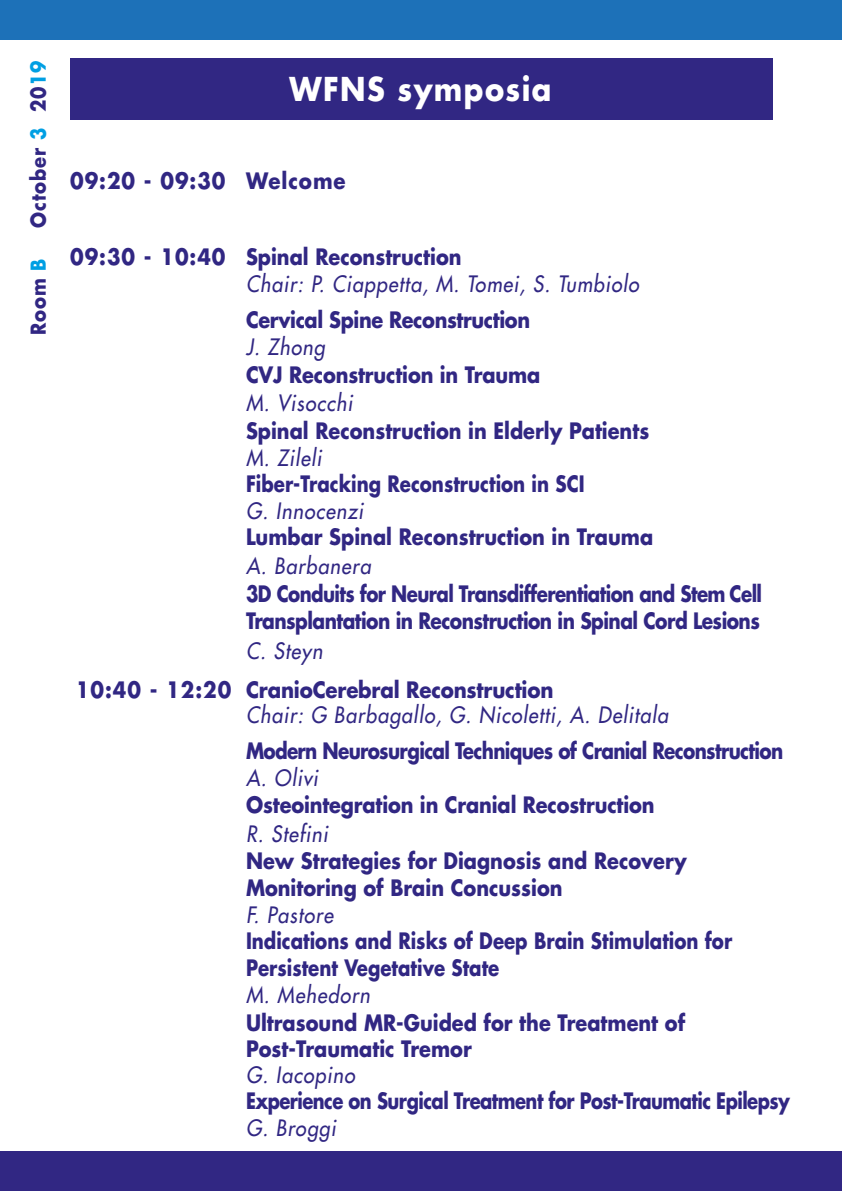
<style>
.page{position:relative;width:842px;height:1191px;background:#fff}
.page>*{position:absolute;margin:0;border:0;box-sizing:border-box;transform-origin:0 0}
.t1{font:700 32px "Futura LT";letter-spacing:.05em;color:#fff;scale:.9 1}
.t2{font:700 22px/26.4px "Futura LT";letter-spacing:-.005em;color:#312783;scale:.88 1}
.t3{font:italic 22px "Futura LT";letter-spacing:.05em;color:#312783;scale:.9 1}
.t4{font:700 22px/26.4px "Futura LT";letter-spacing:-.005em;color:#312783;scale:.83 1}
.t5{font:700 22px/26.4px "Futura LT";letter-spacing:-.03em;color:#312783;scale:.83 1}
.t6{font:700 22px "Futura LT";letter-spacing:-.005em;color:#312783;scale:.9 1}
.t7{font:700 22px "Futura LT";letter-spacing:-.03em;color:#312783;scale:.82 1}
.t8{font:700 22px "Futura LT";letter-spacing:-.035em;color:#312783;scale:.84 1}
.t9{font:700 22px "Futura LT";letter-spacing:.05em;color:#312783;scale:.9 1}
.t10{font:700 20px "Futura LT";letter-spacing:.05em;color:#312783;scale:.9 1}
.s1{color:#009fe3}
</style>
<div class="page">
<div style="left:0;top:0;width:841px;height:40px;background:#1d71b8"></div>
<div style="left:0;top:1151px;width:841px;height:40px;background:#312783"></div>
<div style="left:70px;top:58px;width:702px;height:61px;background:#312783"></div>
<p class="t10" style="left:25px;top:228px;width:187px;rotate:-90deg">October <span class="s1">3</span> 20<span class="s1">19</span></p>
<p class="t10" style="left:25px;top:335px;width:87px;rotate:-90deg">Room <span class="s1">B</span></p>
<h1 class="t1" style="left:289px;top:68px;width:293px">WFNS symposia</h1>
<p class="t6" style="left:70px;top:166px;width:174px">09:20 - 09:30</p>
<p class="t9" style="left:246px;top:166px;width:112px">Welcome</p>
<p class="t6" style="left:70px;top:242px;width:174px">09:30 - 10:40</p>
<p class="t2" style="left:246px;top:243px;width:247px">Spinal Reconstruction</p>
<p class="t3" style="left:246px;top:270px;width:438px">Chair: P. Ciappetta, M. Tomei, S. Tumbiolo</p>
<p class="t2" style="left:246px;top:306px;width:324px">Cervical Spine Reconstruction</p>
<p class="t3" style="left:246px;top:333px;width:89px">J. Zhong</p>
<p class="t2" style="left:246px;top:361px;width:336px">CVJ Reconstruction in Trauma</p>
<p class="t3" style="left:246px;top:389px;width:120px">M. Visocchi</p>
<p class="t2" style="left:246px;top:417px;width:460px">Spinal Reconstruction in Elderly Patients</p>
<p class="t3" style="left:246px;top:444px;width:85px">M. Zileli</p>
<p class="t4" style="left:246px;top:471px;width:410px">Fiber-Tracking Reconstruction in SCI</p>
<p class="t3" style="left:246px;top:497px;width:132px">G. Innocenzi</p>
<p class="t2" style="left:246px;top:523px;width:464px">Lumbar Spinal Reconstruction in Trauma</p>
<p class="t3" style="left:246px;top:552px;width:140px">A. Barbanera</p>
<p class="t5" style="left:246px;top:580px;width:623px">3D Conduits for Neural Transdifferentiation and Stem Cell<br>Transplantation in Reconstruction in Spinal Cord Lesions</p>
<p class="t3" style="left:246px;top:637px;width:86px">C. Steyn</p>
<p class="t6" style="left:76px;top:675px;width:532px">10:40 - 12:20 CranioCerebral Reconstruction</p>
<p class="t3" style="left:246px;top:701px;width:471px">Chair: G Barbagallo, G. Nicoletti, A. Delitala</p>
<p class="t8" style="left:246px;top:735px;width:641px">Modern Neurosurgical Techniques of Cranial Reconstruction</p>
<p class="t3" style="left:246px;top:764px;width:81px">A. Olivi</p>
<p class="t2" style="left:246px;top:791px;width:466px">Osteointegration in Cranial Recostruction</p>
<p class="t3" style="left:246px;top:819px;width:92px">R. Stefini</p>
<p class="t2" style="left:246px;top:847px;width:502px">New Strategies for Diagnosis and Recovery<br>Monitoring of Brain Concussion</p>
<p class="t3" style="left:246px;top:901px;width:98px">F. Pastore</p>
<p class="t4" style="left:246px;top:927px;width:587px">Indications and Risks of Deep Brain Stimulation for<br>Persistent Vegetative State</p>
<p class="t2" style="left:246px;top:1009px;width:501px">Ultrasound MR-Guided for the Treatment of<br>Post-Traumatic Tremor</p>
<p class="t3" style="left:246px;top:1061px;width:122px">G. Iacopino</p>
<p class="t7" style="left:246px;top:1086px;width:665px">Experience on Surgical Treatment for Post-Traumatic Epilepsy</p>
<p class="t3" style="left:246px;top:1114px;width:101px">G. Broggi</p>
<p class="t3" style="left:246px;top:981px;width:139px">M. Mehedorn</p>
</div>
